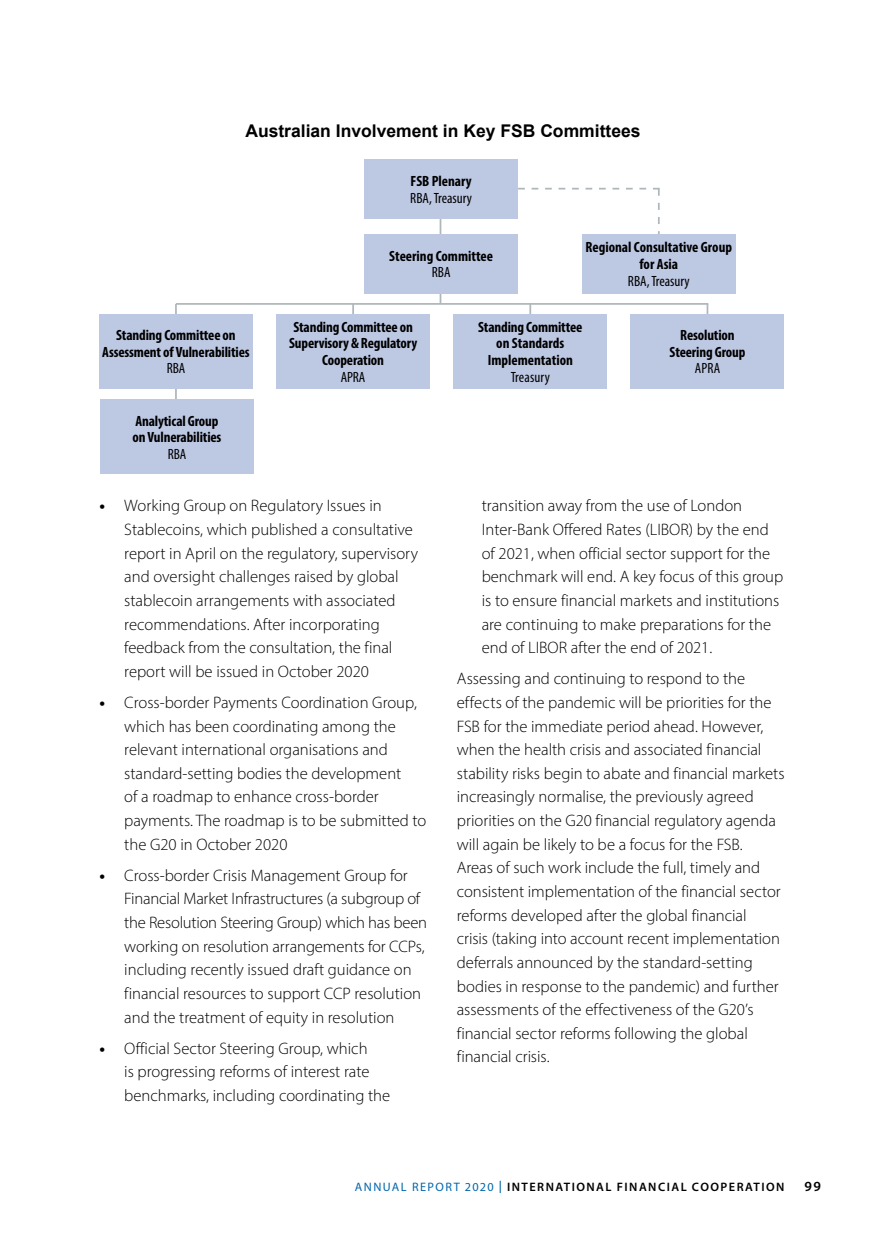
<style>
.page{position:relative;width:874px;height:1241px;background:#fff}
.page>*{position:absolute;margin:0;border:0;box-sizing:border-box;transform-origin:0 0}
.t1{font:700 17.5px "Arial";color:#000}
.t2{font:300 16.62px/23.6px "Myriad Pro";color:#000}
.t3{font:700 condensed 14.88px/16.6px "Myriad Pro";letter-spacing:-.01em;color:#000;text-align:center}
.t4{font:condensed 14.88px "Myriad Pro";color:#000}
.t5{font:600 14px "Myriad Pro";color:#000}
.t6{font:600 12.25px "Myriad Pro";letter-spacing:.12em;color:#000}
.s1{font-weight:700}
.s2{font-weight:400;color:#0067ab}
.s3{color:#0067ab}
</style>
<div class="page">
<hr style="left:439px;top:164px;width:2px;height:140px;background:#b0b7bb">
<hr style="left:176px;top:303px;width:532px;height:2px;background:#b0b7bb">
<svg style="left:518px;top:188px;width:141px;height:46px"></svg>
<hr style="left:706px;top:304px;width:2px;height:20px;background:#b0b7bb">
<hr style="left:175px;top:304px;width:2px;height:130px;background:#b0b7bb">
<hr style="left:352px;top:304px;width:2px;height:20px;background:#b0b7bb">
<hr style="left:529px;top:303px;width:2px;height:23px;background:#b0b7bb">
<div style="left:364px;top:234px;width:154px;height:59px;background:#bdc8e3"></div>
<div style="left:581px;top:234px;width:154px;height:59px;background:#bdc8e3"></div>
<div style="left:364px;top:159px;width:154px;height:59px;background:#bdc8e3"></div>
<div style="left:100px;top:399px;width:154px;height:75px;background:#bdc8e3"></div>
<div style="left:453px;top:314px;width:154px;height:74px;background:#bdc8e3"></div>
<div style="left:276px;top:314px;width:154px;height:74px;background:#bdc8e3"></div>
<div style="left:630px;top:314px;width:154px;height:74px;background:#bdc8e3"></div>
<div style="left:99px;top:314px;width:154px;height:74px;background:#bdc8e3"></div>
<p class="t1" style="left:245px;top:118px;width:396px">Australian Involvement in Key FSB Committees</p>
<p class="t3" style="left:102px;top:326px;width:149px">Standing Committee on<br>Assessment of Vulnerabilities</p>
<p class="t4" style="left:167px;top:359px;width:20px">RBA</p>
<p class="t3" style="left:132px;top:412px;width:90px;text-align:left">Analytical Group on Vulnerabilities</p>
<p class="t4" style="left:168px;top:445px;width:20px">RBA</p>
<p class="t3" style="left:410px;top:172px;width:63px">FSB Plenary</p>
<p class="t4" style="left:410px;top:189px;width:63px">RBA, Treasury</p>
<p class="t3" style="left:389px;top:247px;width:105px">Steering Committee</p>
<p class="t4" style="left:431px;top:263px;width:20px">RBA</p>
<p class="t3" style="left:585px;top:239px;width:148px">Regional Consultative Group for Asia</p>
<p class="t4" style="left:627px;top:272px;width:63px">RBA, Treasury</p>
<p class="t3" style="left:289px;top:318px;width:129px">Standing Committee on<br>Supervisory &amp; Regulatory<br>Cooperation</p>
<p class="t4" style="left:340px;top:368px;width:26px">APRA</p>
<p class="t3" style="left:478px;top:318px;width:106px">Standing Committee on Standards<br>Implementation</p>
<p class="t4" style="left:510px;top:368px;width:41px">Treasury</p>
<p class="t3" style="left:669px;top:326px;width:77px">Resolution<br>Steering Group</p>
<p class="t4" style="left:694px;top:359px;width:27px">APRA</p>
<p class="t2" style="left:124px;top:493px;width:295px;text-indent:-25px"><span class="s1">•</span> Working Group on Regulatory Issues in Stablecoins, which published a consultative report in April on the regulatory, supervisory and oversight challenges raised by global stablecoin arrangements with associated recommendations. After incorporating feedback from the consultation, the final report will be issued in October 2020</p>
<p class="t2" style="left:124px;top:690px;width:303px;text-indent:-25px"><span class="s1">•</span> Cross-border Payments Coordination Group, which has been coordinating among the relevant international organisations and standard-setting bodies the development<br>of a roadmap to enhance cross-border payments. The roadmap is to be submitted to the G20 in October 2020</p>
<p class="t2" style="left:124px;top:863px;width:304px;text-indent:-25px"><span class="s1">•</span> Cross-border Crisis Management Group for Financial Market Infrastructures (a subgroup of the Resolution Steering Group) which has been working on resolution arrangements for CCPs, including recently issued draft guidance on financial resources to support CCP resolution and the treatment of equity in resolution</p>
<p class="t2" style="left:124px;top:1036px;width:267px;text-indent:-25px"><span class="s1">•</span> Official Sector Steering Group, which<br>is progressing reforms of interest rate benchmarks, including coordinating the</p>
<p class="t2" style="left:481px;top:493px;width:303px">transition away from the use of London Inter-Bank Offered Rates (LIBOR) by the end of 2021, when official sector support for the benchmark will end. A key focus of this group is to ensure financial markets and institutions are continuing to make preparations for the end of LIBOR after the end of 2021.</p>
<p class="t2" style="left:456px;top:666px;width:329px">Assessing and continuing to respond to the effects of the pandemic will be priorities for the FSB for the immediate period ahead. However, when the health crisis and associated financial stability risks begin to abate and financial markets increasingly normalise, the previously agreed priorities on the G20 financial regulatory agenda will again be likely to be a focus for the FSB.<br>Areas of such work include the full, timely and consistent implementation of the financial sector reforms developed after the global financial<br>crisis (taking into account recent implementation deferrals announced by the standard-setting bodies in response to the pandemic) and further assessments of the effectiveness of the G20’s financial sector reforms following the global financial crisis.</p>
<p class="t6" style="left:355px;top:1179px;width:431px"><span class="s2">ANNUAL REPORT 2020</span> <span class="s3">|</span> INTERNATIONAL FINANCIAL COOPERATION</p>
<p class="t5" style="left:804px;top:1177px;width:18px">99</p>
</div>
